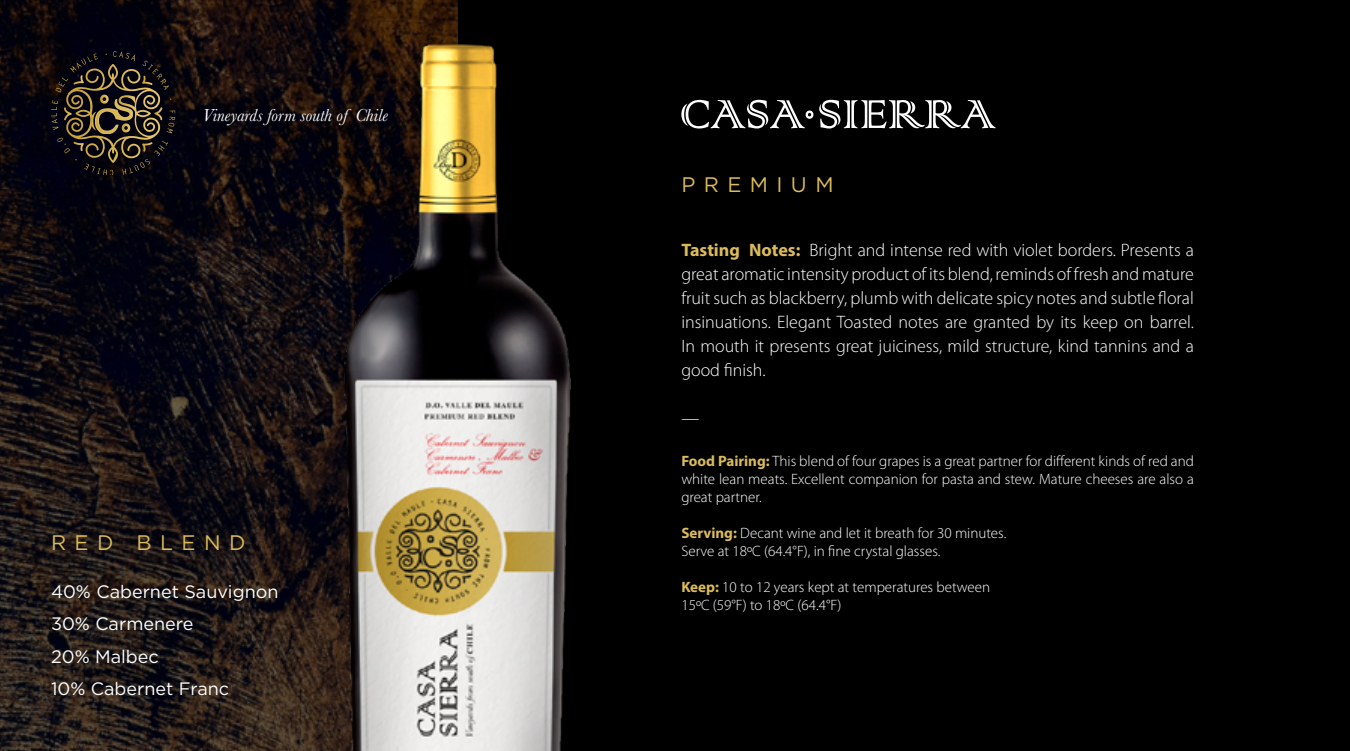
<style>
.page{position:relative;width:1350px;height:751px;background:#fff}
.page>*{position:absolute;margin:0;border:0;box-sizing:border-box;transform-origin:0 0}
.t1{font:21px "Gotham";letter-spacing:.4em;color:#dbbb5b}
.t2{font:300 18px/24px "Myriad Pro";color:#fff;text-align:justify}
.t3{font:18px/32.4px "Gotham";color:#fff}
.t4{font:italic 18px "Baskerville";color:#fff}
.t5{font:300 15px/18px "Myriad Pro";color:#fff}
.s1{font-weight:700;color:#dbbb5b}
</style>
<div class="page">
<img style="left:0;top:1px;width:459px;height:749px">
<div style="left:459px;top:0;width:891px;height:750px;background:#000"></div>
<img style="left:261px;top:5px;width:310px;height:745px">
<svg style="left:819px;top:100px;width:177px;height:28px"></svg>
<svg style="left:681px;top:100px;width:132px;height:28px"></svg>
<svg style="left:51px;top:51px;width:124px;height:124px;background:#29221a"></svg>
<p class="t4" style="left:202px;top:103px;width:187px">Vineyards form south of Chile</p>
<p class="t1" style="left:51px;top:530px;width:196px">RED BLEND</p>
<p class="t3" style="left:51px;top:574px;width:229px">40% Cabernet Sauvignon<br>30% Carmenere<br>20% Malbec<br>10% Cabernet Franc</p>
<p class="t1" style="left:681px;top:173px;width:154px">PREMIUM</p>
<p class="t2" style="left:681px;top:238px;width:514px"><span class="s1">Tasting Notes:</span> Bright and intense red with violet borders. Presents a great aromatic intensity product of its blend, reminds of fresh and mature fruit such as blackberry, plumb with delicate spicy notes and subtle floral insinuations. Elegant Toasted notes are granted by its keep on barrel.<br>In mouth it presents great juiciness, mild structure, kind tannins and a good finish.</p>
<p class="t2" style="left:681px;top:406px;width:19px">—</p>
<p class="t5" style="left:681px;top:452px;width:514px;text-align:justify"><span class="s1">Food Pairing:</span> This blend of four grapes is a great partner for different kinds of red and white lean meats. Excellent companion for pasta and stew. Mature cheeses are also a great partner.</p>
<p class="t5" style="left:681px;top:524px;width:326px"><span class="s1">Serving:</span> Decant wine and let it breath for 30 minutes.<br>Serve at 18ºC (64.4°F), in fine crystal glasses.</p>
<p class="t5" style="left:681px;top:578px;width:310px"><span class="s1">Keep:</span> 10 to 12 years kept at temperatures between<br>15ºC (59°F) to 18ºC (64.4°F)</p>
</div>
